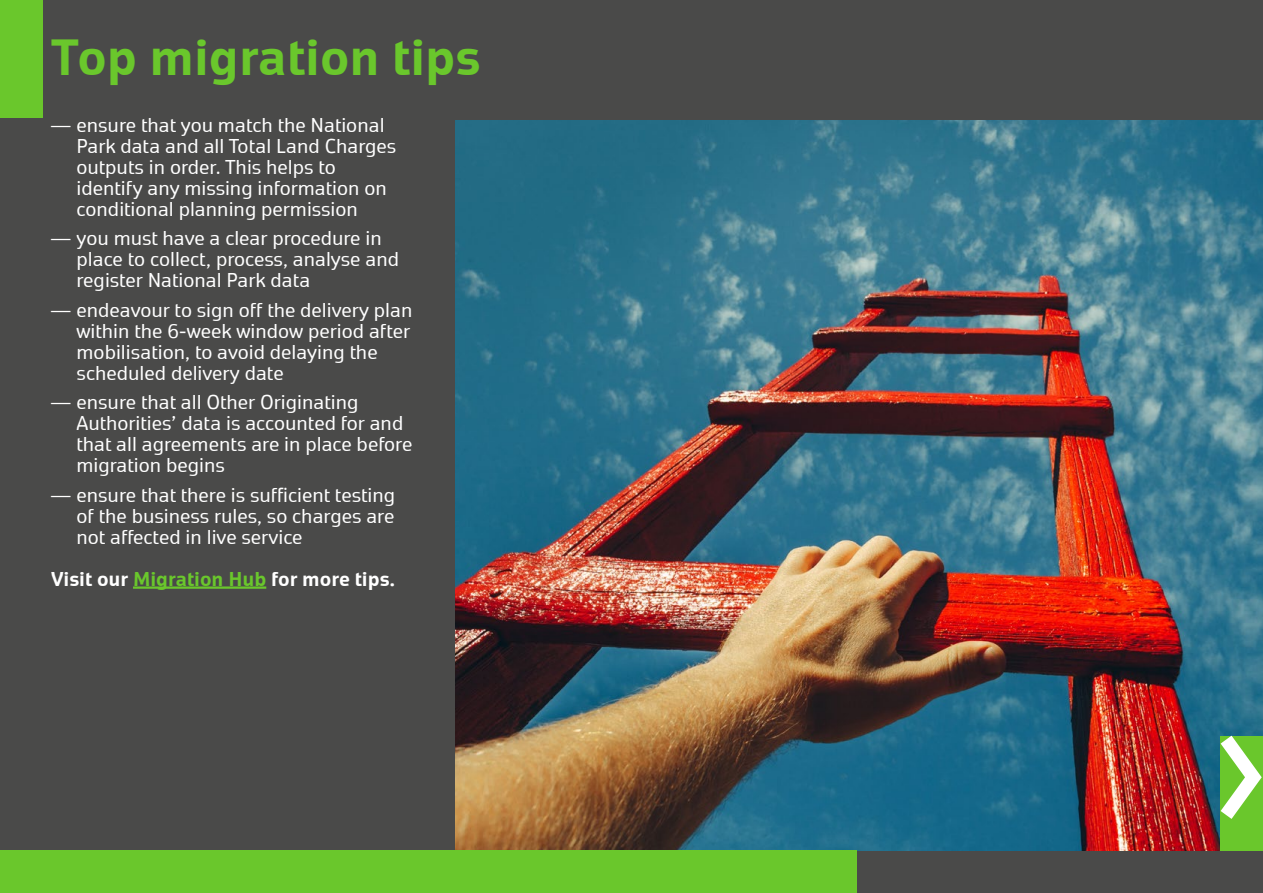
<style>
.page{position:relative;width:1263px;height:893px;background:#4a4a49}
.page>*{position:absolute;margin:0;border:0;box-sizing:border-box;transform-origin:0 0}
.t1{font:700 49.5px "Geo";color:#6ac72c}
.t2{font:19.5px/21px "Geo";color:#fff}
.t3{font:700 19.5px "Geo";color:#fff}
.s1{color:#6ac72c}
</style>
<div class="page">
<div style="left:0;top:0;width:43px;height:117px;background:#6ac72c"></div>
<hr style="left:133px;top:586px;width:133px;height:3px;background:#6ac72c">
<img style="left:455px;top:120px;width:808px;height:730px">
<div style="left:0;top:850px;width:856px;height:43px;background:#6ac72c"></div>
<div style="left:1220px;top:736px;width:43px;height:114px;background:#6ac72c"></div>
<svg style="left:1207px;top:721px;width:56px;height:113px"></svg>
<h1 class="t1" style="left:51px;top:30px;width:431px">Top migration tips</h1>
<p class="t2" style="left:77px;top:115px;width:321px;text-indent:-26px">— ensure that you match the National Park data and all Total Land Charges outputs in order. This helps to identify any missing information on conditional planning permission</p>
<p class="t2" style="left:77px;top:228px;width:324px;text-indent:-26px">— you must have a clear procedure in place to collect, process, analyse and register National Park data</p>
<p class="t2" style="left:77px;top:300px;width:337px;text-indent:-26px">— endeavour to sign off the delivery plan within the 6-week window period after mobilisation, to avoid delaying the scheduled delivery date</p>
<p class="t2" style="left:77px;top:392px;width:337px;text-indent:-26px">— ensure that all Other Originating<br>Authorities’ data is accounted for and that all agreements are in place before migration begins</p>
<p class="t2" style="left:77px;top:485px;width:320px;text-align:justify;text-indent:-26px">— ensure that there is sufficient testing of the business rules, so charges are not affected in live service</p>
<p class="t3" style="left:51px;top:568px;width:346px">Visit our <span class="s1">Migration Hub</span> for more tips.</p>
</div>
